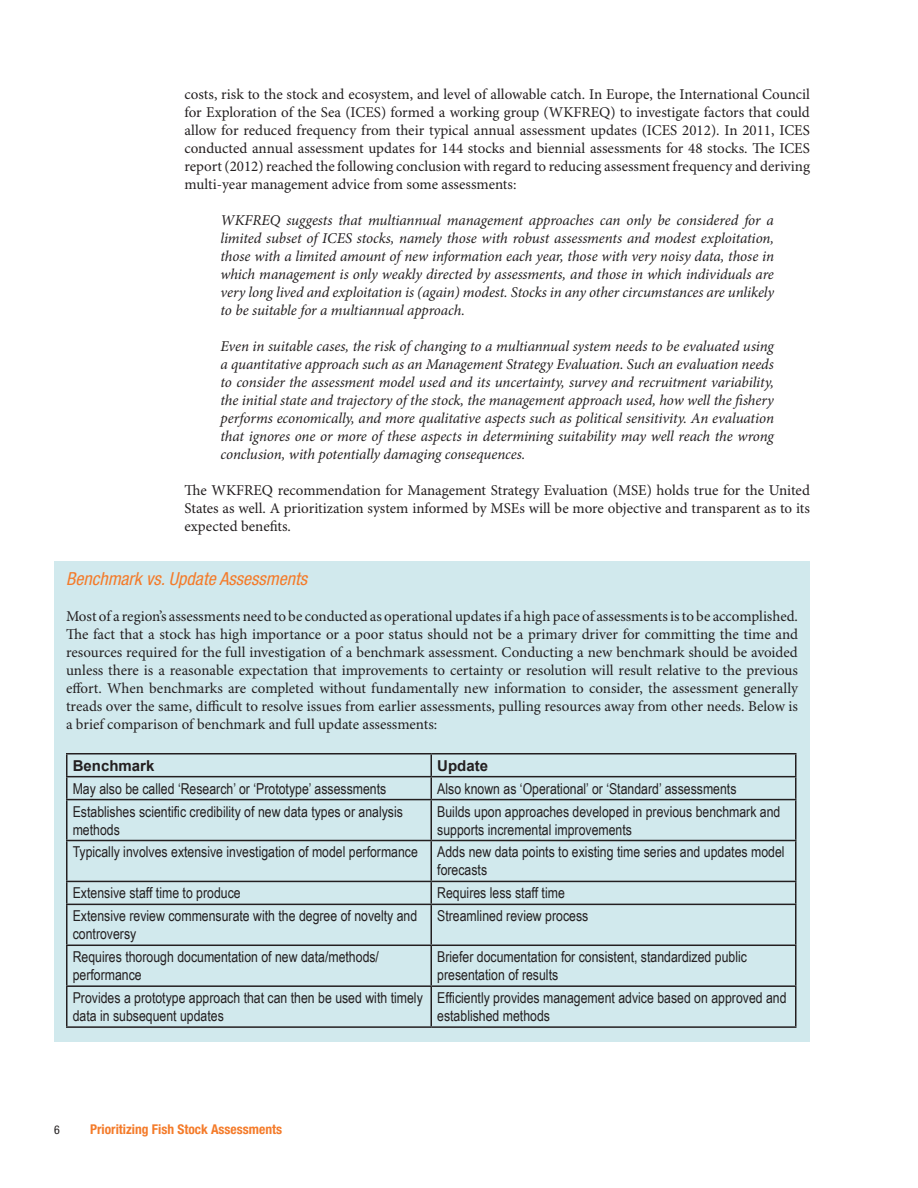
<style>
.page{position:relative;width:918px;height:1188px;background:#fff}
.page>*{position:absolute;margin:0;border:0;box-sizing:border-box;transform-origin:0 0}
.t1{font:italic condensed 18px "Helvetica Neue LT Std";color:#f47b2a}
.t2{font:15px/18px "Minion Pro";color:#231f20;text-align:justify}
.t3{font:italic 15px/18px "Minion Pro";letter-spacing:-.01em;color:#231f20;text-align:justify}
.t4{font:15px/18px "Arial Narrow";color:#231f20}
.t5{font:700 15px "Arial";color:#231f20}
.t6{font:700 condensed 13.5px "Helvetica Neue LT Std";color:#f47b2a}
.t7{font:condensed 12px "Helvetica Neue LT Std";color:#231f20}
</style>
<div class="page">
<div style="left:54px;top:561px;width:756px;height:481px;background:#d1e9ed"></div>
<hr style="left:66px;top:753px;width:365px;height:1px;background:#231f20">
<hr style="left:66px;top:755px;width:2px;height:21px;background:#231f20">
<hr style="left:431px;top:753px;width:365px;height:1px;background:#231f20">
<hr style="left:430px;top:755px;width:2px;height:21px;background:#231f20">
<hr style="left:66px;top:776px;width:365px;height:1px;background:#231f20">
<hr style="left:66px;top:777px;width:2px;height:22px;background:#231f20">
<hr style="left:431px;top:776px;width:365px;height:1px;background:#231f20">
<hr style="left:430px;top:777px;width:2px;height:22px;background:#231f20">
<svg style="left:795px;top:755px;width:1px;height:44px"></svg>
<hr style="left:66px;top:799px;width:365px;height:1px;background:#231f20">
<hr style="left:66px;top:800px;width:2px;height:40px;background:#231f20">
<hr style="left:431px;top:799px;width:365px;height:1px;background:#231f20">
<hr style="left:430px;top:800px;width:2px;height:40px;background:#231f20">
<hr style="left:795px;top:800px;width:1px;height:40px;background:#231f20">
<hr style="left:66px;top:840px;width:365px;height:1px;background:#231f20">
<hr style="left:66px;top:841px;width:2px;height:40px;background:#231f20">
<hr style="left:431px;top:840px;width:365px;height:1px;background:#231f20">
<hr style="left:430px;top:841px;width:2px;height:40px;background:#231f20">
<hr style="left:795px;top:841px;width:1px;height:40px;background:#231f20">
<hr style="left:66px;top:881px;width:365px;height:1px;background:#231f20">
<hr style="left:66px;top:882px;width:2px;height:22px;background:#231f20">
<hr style="left:431px;top:881px;width:365px;height:1px;background:#231f20">
<hr style="left:430px;top:882px;width:2px;height:22px;background:#231f20">
<svg style="left:795px;top:882px;width:1px;height:22px"></svg>
<hr style="left:66px;top:904px;width:365px;height:1px;background:#231f20">
<hr style="left:66px;top:905px;width:2px;height:40px;background:#231f20">
<hr style="left:431px;top:904px;width:365px;height:1px;background:#231f20">
<hr style="left:430px;top:905px;width:2px;height:40px;background:#231f20">
<hr style="left:795px;top:905px;width:1px;height:40px;background:#231f20">
<hr style="left:66px;top:945px;width:365px;height:1px;background:#231f20">
<hr style="left:66px;top:946px;width:2px;height:39px;background:#231f20">
<hr style="left:431px;top:945px;width:365px;height:1px;background:#231f20">
<hr style="left:430px;top:946px;width:2px;height:39px;background:#231f20">
<hr style="left:795px;top:946px;width:1px;height:39px;background:#231f20">
<hr style="left:66px;top:985px;width:365px;height:2px;background:#231f20">
<hr style="left:66px;top:987px;width:2px;height:39px;background:#231f20">
<hr style="left:431px;top:985px;width:365px;height:2px;background:#231f20">
<hr style="left:430px;top:987px;width:2px;height:39px;background:#231f20">
<hr style="left:795px;top:987px;width:1px;height:39px;background:#231f20">
<hr style="left:66px;top:1026px;width:365px;height:2px;background:#231f20">
<hr style="left:431px;top:1026px;width:365px;height:2px;background:#231f20">
<p class="t2" style="left:184px;top:86px;width:627px">costs, risk to the stock and ecosystem, and level of allowable catch. In Europe, the International Council for Exploration of the Sea (ICES) formed a working group (WKFREQ) to investigate factors that could allow for reduced frequency from their typical annual assessment updates (ICES 2012). In 2011, ICES conducted annual assessment updates for 144 stocks and biennial assessments for 48 stocks. The ICES report (2012) reached the following conclusion with regard to reducing assessment frequency and deriving multi-year management advice from some assessments:</p>
<p class="t3" style="left:220px;top:211px;width:555px">WKFREQ suggests that multiannual management approaches can only be considered for a limited subset of ICES stocks, namely those with robust assessments and modest exploitation, those with a limited amount of new information each year, those with very noisy data, those in which management is only weakly directed by assessments, and those in which individuals are very long lived and exploitation is (again) modest. Stocks in any other circumstances are unlikely to be suitable for a multiannual approach.</p>
<p class="t3" style="left:220px;top:337px;width:555px">Even in suitable cases, the risk of changing to a multiannual system needs to be evaluated using a quantitative approach such as an Management Strategy Evaluation. Such an evaluation needs to consider the assessment model used and its uncertainty, survey and recruitment variability, the initial state and trajectory of the stock, the management approach used, how well the fishery performs economically, and more qualitative aspects such as political sensitivity. An evaluation that ignores one or more of these aspects in determining suitability may well reach the wrong conclusion, with potentially damaging consequences.</p>
<p class="t2" style="left:184px;top:482px;width:627px">The WKFREQ recommendation for Management Strategy Evaluation (MSE) holds true for the United States as well. A prioritization system informed by MSEs will be more objective and transparent as to its expected benefits.</p>
<p class="t1" style="left:66px;top:568px;width:243px">Benchmark vs. Update Assessments</p>
<p class="t2" style="left:66px;top:608px;width:734px">Most of a region’s assessments need to be conducted as operational updates if a high pace of assessments is to be accomplished.<br>The fact that a stock has high importance or a poor status should not be a primary driver for committing the time and resources required for the full investigation of a benchmark assessment. Conducting a new benchmark should be avoided unless there is a reasonable expectation that improvements to certainty or resolution will result relative to the previous effort. When benchmarks are completed without fundamentally new information to consider, the assessment generally treads over the same, difficult to resolve issues from earlier assessments, pulling resources away from other needs. Below is a brief comparison of benchmark and full update assessments:</p>
<p class="t5" style="left:73px;top:755px;width:83px">Benchmark</p>
<p class="t5" style="left:437px;top:755px;width:52px">Update</p>
<p class="t4" style="left:73px;top:779px;width:315px">May also be called ‘Research’ or ‘Prototype’ assessments</p>
<p class="t4" style="left:437px;top:779px;width:301px">Also known as ‘Operational’ or ‘Standard’ assessments</p>
<p class="t4" style="left:73px;top:802px;width:332px">Establishes scientific credibility of new data types or analysis methods</p>
<p class="t4" style="left:437px;top:802px;width:345px">Builds upon approaches developed in previous benchmark and supports incremental improvements</p>
<p class="t4" style="left:73px;top:843px;width:347px">Typically involves extensive investigation of model performance</p>
<p class="t4" style="left:437px;top:843px;width:349px">Adds new data points to existing time series and updates model forecasts</p>
<p class="t4" style="left:73px;top:884px;width:170px">Extensive staff time to produce</p>
<p class="t4" style="left:437px;top:884px;width:129px">Requires less staff time</p>
<p class="t4" style="left:73px;top:906px;width:346px">Extensive review commensurate with the degree of novelty and controversy</p>
<p class="t4" style="left:437px;top:906px;width:153px">Streamlined review process</p>
<p class="t4" style="left:73px;top:947px;width:308px">Requires thorough documentation of new data/methods/ performance</p>
<p class="t4" style="left:437px;top:947px;width:311px">Briefer documentation for consistent, standardized public presentation of results</p>
<p class="t4" style="left:73px;top:988px;width:352px">Provides a prototype approach that can then be used with timely data in subsequent updates</p>
<p class="t4" style="left:437px;top:988px;width:351px">Efficiently provides management advice based on approved and established methods</p>
<p class="t7" style="left:54px;top:1123px;width:7px">6</p>
<p class="t6" style="left:90px;top:1121px;width:194px">Prioritizing Fish Stock Assessments</p>
</div>
